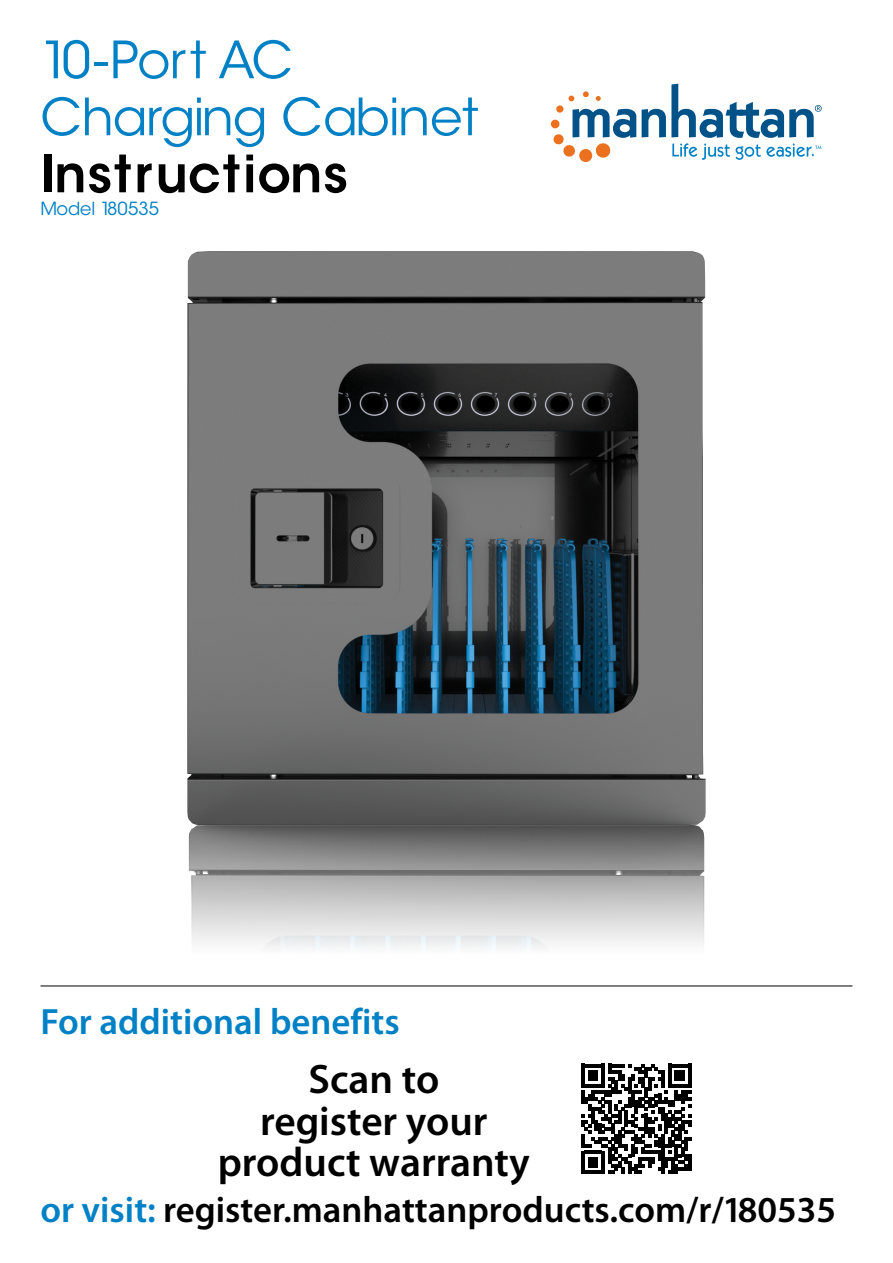
<style>
.page{position:relative;width:893px;height:1263px;background:#fff}
.page>*{position:absolute;margin:0;border:0;box-sizing:border-box;transform-origin:0 0}
.t1{font:51px/57px "ITC Avant Garde Std";letter-spacing:-.02em;color:#0081c6}
.t2{font:600 51px "ITC Avant Garde Std";letter-spacing:.02em;color:#000}
.t3{font:600 41.25px/41.2px "Myriad Pro";color:#000;text-align:center}
.t4{font:600 36.75px "Myriad Pro";color:#000}
.t5{font:600 36.75px "Myriad Pro";color:#0081c6}
.t6{font:18px "ITC Avant Garde Std";color:#0081c6}
.s1{color:#0081c6}
</style>
<div class="page">
<div style="left:551px;top:120px;width:9px;height:8px;background:#eb711f;border-radius:50%"></div>
<svg style="left:579px;top:149px;width:13px;height:13px"></svg>
<svg style="left:553px;top:91px;width:83px;height:68px"></svg>
<svg style="left:642px;top:84px;width:180px;height:76px"></svg>
<svg style="left:581px;top:1064px;width:110px;height:110px"></svg>
<hr style="left:40px;top:986px;width:812px;height:1px;background:#000">
<img style="left:189px;top:825px;width:515px;height:123px">
<img style="left:187px;top:251px;width:519px;height:574px">
<h1 class="t1" style="left:40px;top:32px;width:439px">10-Port AC<br>Charging Cabinet</h1>
<h1 class="t2" style="left:40px;top:141px;width:309px">Instructions</h1>
<p class="t6" style="left:40px;top:197px;width:120px">Model 180535</p>
<p class="t5" style="left:41px;top:998px;width:361px">For additional benefits</p>
<p class="t3" style="left:218px;top:1058px;width:314px">Scan to<br>register your product warranty</p>
<p class="t4" style="left:40px;top:1187px;width:797px"><span class="s1">or visit:</span> register.manhattanproducts.com/r/180535</p>
</div>
